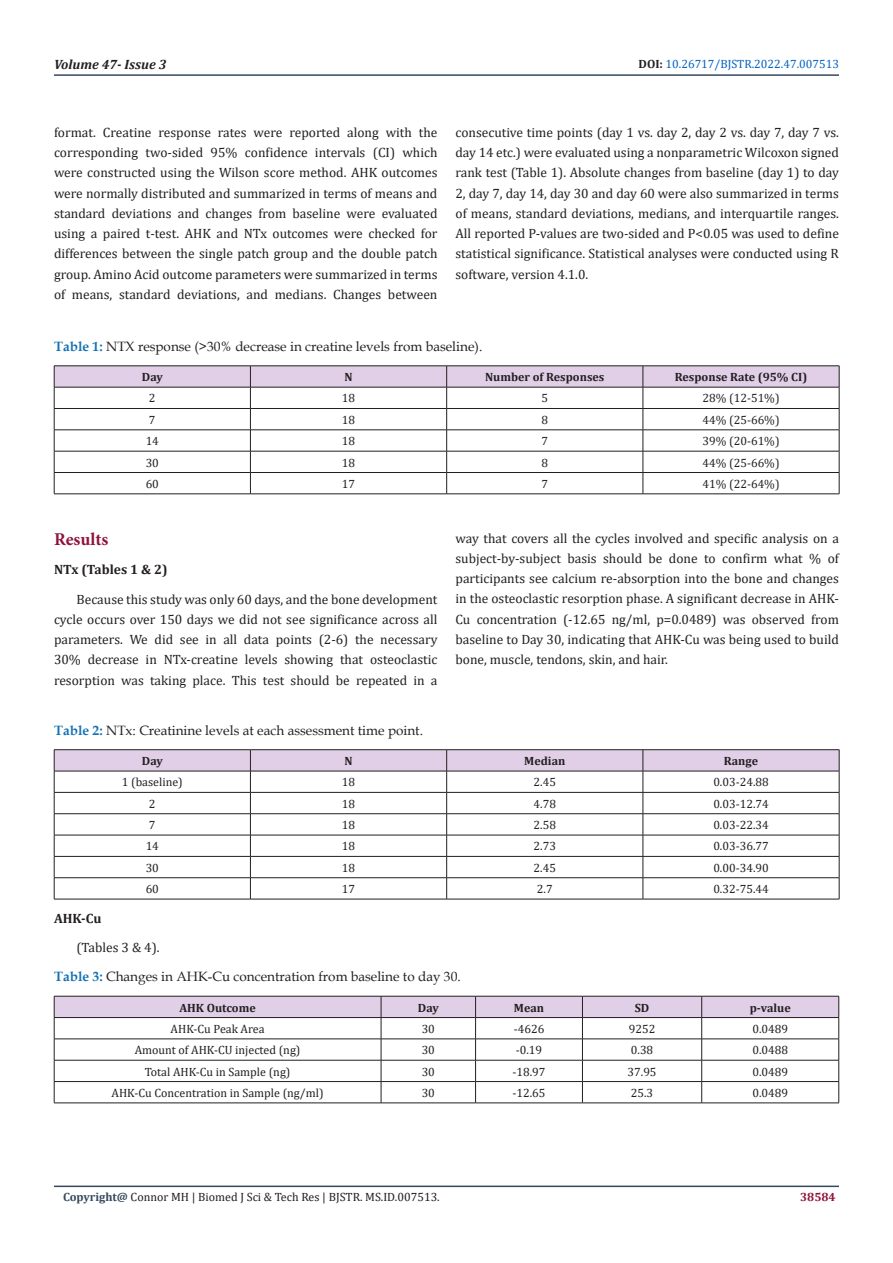
<style>
.page{position:relative;width:893px;height:1263px;background:#fff}
.page>*{position:absolute;margin:0;border:0;box-sizing:border-box;transform-origin:0 0}
.List_Paragraph{font:700 18px "Minion Pro";color:#8f133a}
.List_Paragraph-2{font:13.5px/20.2px "Cambria";color:#231f20;text-align:justify}
.List_Paragraph-3{font:13.5px "Book Antiqua";color:#231f20}
.List_Paragraph-4{font:700 13.5px "Cambria";color:#231f20}
.t1{font:italic 700 13.5px "Cambria";color:#231f20}
.List_Paragraph-5{font:12px "Cambria";color:#231f20}
.List_Paragraph-6{font:700 12px "Cambria";color:#231f20}
.t2{font:12px "Cambria";color:#0563c1}
.t3{font:700 12px "Cambria";color:#8f133a}
.s1{font-weight:700;color:#231f20}
.s2{font-weight:700;color:#1371b5}
.s3{font-weight:700;color:#34495e}
</style>
<div class="page">
<hr style="left:54px;top:1185px;width:785px;height:2px;background:#34495e">
<hr style="left:54px;top:74px;width:785px;height:2px;background:#34495e">
<svg style="left:54px;top:366px;width:786px;height:128px"></svg>
<hr style="left:54px;top:494px;width:196px;height:1px;background:#231f20">
<hr style="left:250px;top:494px;width:197px;height:1px;background:#231f20">
<hr style="left:447px;top:494px;width:196px;height:1px;background:#231f20">
<hr style="left:643px;top:494px;width:196px;height:1px;background:#231f20">
<hr style="left:54px;top:749px;width:196px;height:1px;background:#231f20">
<hr style="left:250px;top:749px;width:197px;height:1px;background:#231f20">
<hr style="left:447px;top:749px;width:196px;height:1px;background:#231f20">
<hr style="left:643px;top:749px;width:196px;height:1px;background:#231f20">
<svg style="left:54px;top:750px;width:786px;height:149px"></svg>
<hr style="left:54px;top:899px;width:196px;height:1px;background:#231f20">
<hr style="left:250px;top:899px;width:197px;height:1px;background:#231f20">
<hr style="left:447px;top:899px;width:196px;height:1px;background:#231f20">
<hr style="left:643px;top:899px;width:196px;height:1px;background:#231f20">
<svg style="left:54px;top:996px;width:785px;height:106px"></svg>
<hr style="left:54px;top:1102px;width:327px;height:1px;background:#231f20">
<hr style="left:381px;top:1102px;width:95px;height:1px;background:#231f20">
<hr style="left:476px;top:1102px;width:106px;height:1px;background:#231f20">
<hr style="left:582px;top:1102px;width:120px;height:1px;background:#231f20">
<hr style="left:702px;top:1102px;width:137px;height:1px;background:#231f20">
<p class="t1" style="left:54px;top:55px;width:114px">Volume 47- Issue 3</p>
<p class="t2" style="left:639px;top:57px;width:202px"><span class="s1">DOI:</span> 10.26717/BJSTR.2022.47.007513</p>
<p class="List_Paragraph-2" style="left:54px;top:122px;width:385px">format. Creatine response rates were reported along with the corresponding two-sided 95% confidence intervals (CI) which were constructed using the Wilson score method. AHK outcomes were normally distributed and summarized in terms of means and standard deviations and changes from baseline were evaluated using a paired t-test. AHK and NTx outcomes were checked for differences between the single patch group and the double patch group. Amino Acid outcome parameters were summarized in terms of means, standard deviations, and medians. Changes between</p>
<p class="List_Paragraph-2" style="left:455px;top:122px;width:385px">consecutive time points (day 1 vs. day 2, day 2 vs. day 7, day 7 vs. day 14 etc.) were evaluated using a nonparametric Wilcoxon signed rank test (Table 1). Absolute changes from baseline (day 1) to day 2, day 7, day 14, day 30 and day 60 were also summarized in terms of means, standard deviations, medians, and interquartile ranges.<br>All reported P-values are two-sided and P&lt;0.05 was used to define statistical significance. Statistical analyses were conducted using R software, version 4.1.0.</p>
<p class="List_Paragraph-3" style="left:54px;top:337px;width:430px"><span class="s2">Table 1:</span> NTX response (&gt;30% decrease in creatine levels from baseline).</p>
<p class="List_Paragraph-6" style="left:142px;top:369px;width:22px">Day</p>
<p class="List_Paragraph-6" style="left:344px;top:369px;width:10px">N</p>
<p class="List_Paragraph-6" style="left:485px;top:369px;width:121px">Number of Responses</p>
<p class="List_Paragraph-6" style="left:675px;top:369px;width:134px">Response Rate (95% CI)</p>
<p class="List_Paragraph-5" style="left:149px;top:391px;width:8px">2</p>
<p class="List_Paragraph-5" style="left:342px;top:391px;width:15px">18</p>
<p class="List_Paragraph-5" style="left:541px;top:391px;width:8px">5</p>
<p class="List_Paragraph-5" style="left:702px;top:391px;width:79px">28% (12-51%)</p>
<p class="List_Paragraph-5" style="left:149px;top:413px;width:8px">7</p>
<p class="List_Paragraph-5" style="left:342px;top:413px;width:15px">18</p>
<p class="List_Paragraph-5" style="left:541px;top:413px;width:8px">8</p>
<p class="List_Paragraph-5" style="left:702px;top:413px;width:79px">44% (25-66%)</p>
<p class="List_Paragraph-5" style="left:146px;top:434px;width:15px">14</p>
<p class="List_Paragraph-5" style="left:342px;top:434px;width:15px">18</p>
<p class="List_Paragraph-5" style="left:541px;top:434px;width:8px">7</p>
<p class="List_Paragraph-5" style="left:702px;top:434px;width:79px">39% (20-61%)</p>
<p class="List_Paragraph-5" style="left:146px;top:455px;width:15px">30</p>
<p class="List_Paragraph-5" style="left:342px;top:455px;width:15px">18</p>
<p class="List_Paragraph-5" style="left:541px;top:455px;width:8px">8</p>
<p class="List_Paragraph-5" style="left:702px;top:455px;width:79px">44% (25-66%)</p>
<p class="List_Paragraph-5" style="left:146px;top:477px;width:15px">60</p>
<p class="List_Paragraph-5" style="left:342px;top:477px;width:15px">17</p>
<p class="List_Paragraph-5" style="left:541px;top:477px;width:8px">7</p>
<p class="List_Paragraph-5" style="left:702px;top:477px;width:79px">41% (22-64%)</p>
<p class="List_Paragraph" style="left:54px;top:527px;width:56px">Results</p>
<p class="List_Paragraph-4" style="left:54px;top:560px;width:115px">NTx (Tables 1 &amp; 2)</p>
<p class="List_Paragraph-2" style="left:54px;top:589px;width:385px;text-indent:22px">Because this study was only 60 days, and the bone development cycle occurs over 150 days we did not see significance across all parameters. We did see in all data points (2-6) the necessary 30% decrease in NTx-creatine levels showing that osteoclastic resorption was taking place. This test should be repeated in a</p>
<p class="List_Paragraph-2" style="left:455px;top:528px;width:385px">way that covers all the cycles involved and specific analysis on a subject-by-subject basis should be done to confirm what % of participants see calcium re-absorption into the bone and changes in the osteoclastic resorption phase. A significant decrease in AHK-Cu concentration (-12.65 ng/ml, p=0.0489) was observed from baseline to Day 30, indicating that AHK-Cu was being used to build bone, muscle, tendons, skin, and hair.</p>
<p class="List_Paragraph-3" style="left:54px;top:720px;width:371px"><span class="s2">Table 2:</span> NTx: Creatinine levels at each assessment time point.</p>
<p class="List_Paragraph-6" style="left:142px;top:752px;width:22px">Day</p>
<p class="List_Paragraph-6" style="left:344px;top:752px;width:10px">N</p>
<p class="List_Paragraph-6" style="left:524px;top:752px;width:43px">Median</p>
<p class="List_Paragraph-6" style="left:724px;top:752px;width:36px">Range</p>
<p class="List_Paragraph-5" style="left:122px;top:775px;width:63px">1 (baseline)</p>
<p class="List_Paragraph-5" style="left:342px;top:775px;width:15px">18</p>
<p class="List_Paragraph-5" style="left:534px;top:775px;width:24px">2.45</p>
<p class="List_Paragraph-5" style="left:713px;top:775px;width:57px">0.03-24.88</p>
<p class="List_Paragraph-5" style="left:149px;top:796px;width:8px">2</p>
<p class="List_Paragraph-5" style="left:342px;top:796px;width:15px">18</p>
<p class="List_Paragraph-5" style="left:534px;top:796px;width:24px">4.78</p>
<p class="List_Paragraph-5" style="left:713px;top:796px;width:57px">0.03-12.74</p>
<p class="List_Paragraph-5" style="left:149px;top:818px;width:8px">7</p>
<p class="List_Paragraph-5" style="left:342px;top:818px;width:15px">18</p>
<p class="List_Paragraph-5" style="left:534px;top:818px;width:24px">2.58</p>
<p class="List_Paragraph-5" style="left:713px;top:818px;width:57px">0.03-22.34</p>
<p class="List_Paragraph-5" style="left:146px;top:839px;width:15px">14</p>
<p class="List_Paragraph-5" style="left:342px;top:839px;width:15px">18</p>
<p class="List_Paragraph-5" style="left:534px;top:839px;width:24px">2.73</p>
<p class="List_Paragraph-5" style="left:713px;top:839px;width:57px">0.03-36.77</p>
<p class="List_Paragraph-5" style="left:146px;top:860px;width:15px">30</p>
<p class="List_Paragraph-5" style="left:342px;top:860px;width:15px">18</p>
<p class="List_Paragraph-5" style="left:534px;top:860px;width:24px">2.45</p>
<p class="List_Paragraph-5" style="left:713px;top:860px;width:57px">0.00-34.90</p>
<p class="List_Paragraph-5" style="left:146px;top:882px;width:15px">60</p>
<p class="List_Paragraph-5" style="left:342px;top:882px;width:15px">17</p>
<p class="List_Paragraph-5" style="left:537px;top:882px;width:17px">2.7</p>
<p class="List_Paragraph-5" style="left:713px;top:882px;width:57px">0.32-75.44</p>
<p class="List_Paragraph-4" style="left:54px;top:908px;width:49px">AHK-Cu</p>
<p class="List_Paragraph-2" style="left:76px;top:937px;width:85px">(Tables 3 &amp; 4).</p>
<p class="List_Paragraph-3" style="left:54px;top:967px;width:408px"><span class="s2">Table 3:</span> Changes in AHK-Cu concentration from baseline to day 30.</p>
<p class="List_Paragraph-6" style="left:179px;top:999px;width:78px">AHK Outcome</p>
<p class="List_Paragraph-6" style="left:418px;top:999px;width:22px">Day</p>
<p class="List_Paragraph-6" style="left:514px;top:999px;width:32px">Mean</p>
<p class="List_Paragraph-6" style="left:635px;top:999px;width:16px">SD</p>
<p class="List_Paragraph-6" style="left:750px;top:999px;width:42px">p-value</p>
<p class="List_Paragraph-5" style="left:171px;top:1022px;width:95px">AHK-Cu Peak Area</p>
<p class="List_Paragraph-5" style="left:422px;top:1022px;width:15px">30</p>
<p class="List_Paragraph-5" style="left:514px;top:1022px;width:32px">-4626</p>
<p class="List_Paragraph-5" style="left:629px;top:1022px;width:28px">9252</p>
<p class="List_Paragraph-5" style="left:752px;top:1022px;width:37px">0.0489</p>
<p class="List_Paragraph-5" style="left:135px;top:1043px;width:167px">Amount of AHK-CU injected (ng)</p>
<p class="List_Paragraph-5" style="left:422px;top:1043px;width:15px">30</p>
<p class="List_Paragraph-5" style="left:516px;top:1043px;width:28px">-0.19</p>
<p class="List_Paragraph-5" style="left:631px;top:1043px;width:24px">0.38</p>
<p class="List_Paragraph-5" style="left:752px;top:1043px;width:37px">0.0488</p>
<p class="List_Paragraph-5" style="left:145px;top:1064px;width:147px">Total AHK-Cu in Sample (ng)</p>
<p class="List_Paragraph-5" style="left:422px;top:1064px;width:15px">30</p>
<p class="List_Paragraph-5" style="left:512px;top:1064px;width:35px">-18.97</p>
<p class="List_Paragraph-5" style="left:628px;top:1064px;width:31px">37.95</p>
<p class="List_Paragraph-5" style="left:752px;top:1064px;width:37px">0.0489</p>
<p class="List_Paragraph-5" style="left:112px;top:1086px;width:213px">AHK-Cu Concentration in Sample (ng/ml)</p>
<p class="List_Paragraph-5" style="left:422px;top:1086px;width:15px">30</p>
<p class="List_Paragraph-5" style="left:512px;top:1086px;width:35px">-12.65</p>
<p class="List_Paragraph-5" style="left:631px;top:1086px;width:24px">25.3</p>
<p class="List_Paragraph-5" style="left:752px;top:1086px;width:37px">0.0489</p>
<p class="List_Paragraph-5" style="left:63px;top:1190px;width:378px"><span class="s3">Copyright@</span> Connor MH | Biomed J Sci &amp; Tech Res | BJSTR. MS.ID.007513.</p>
<p class="t3" style="left:800px;top:1188px;width:37px">38584</p>
</div>
